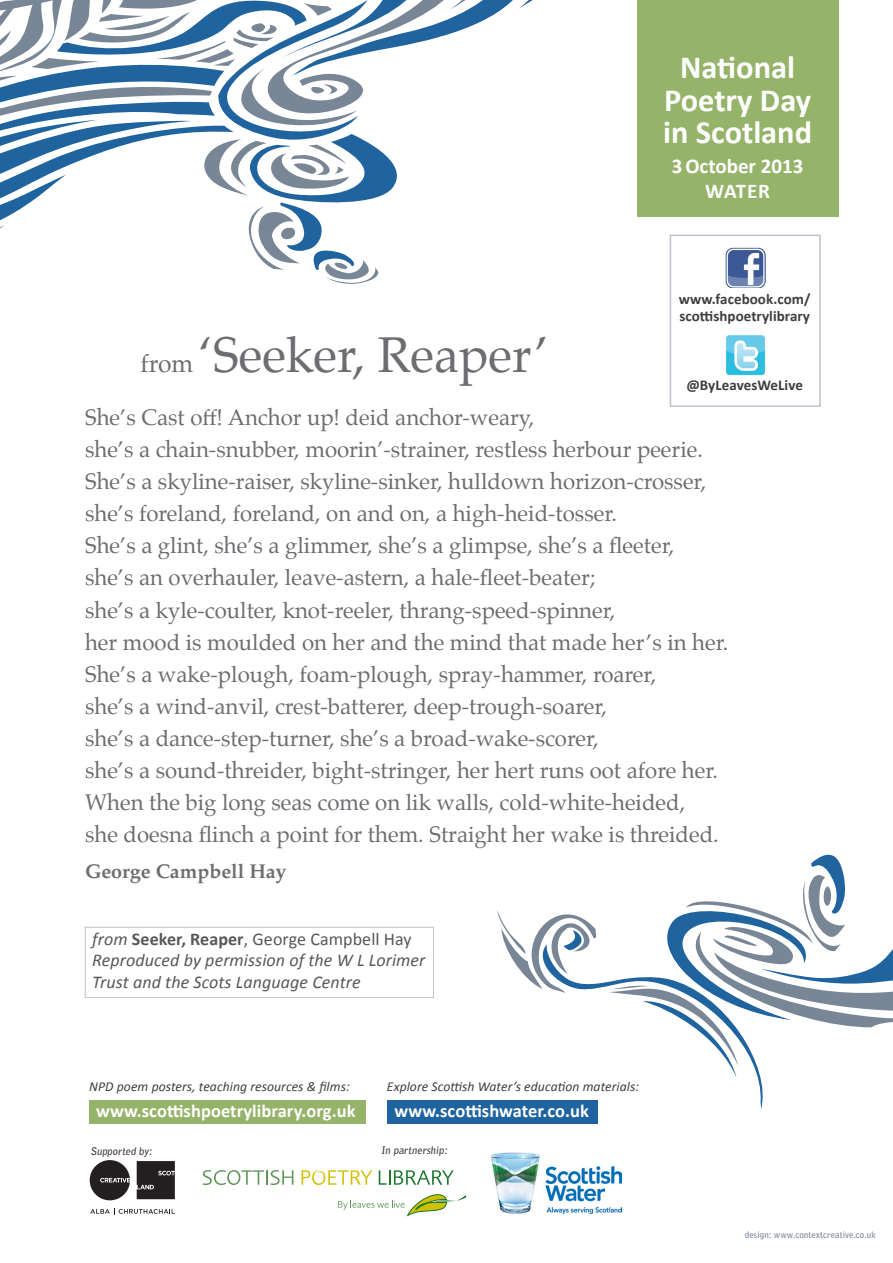
<style>
.page{position:relative;width:893px;height:1263px;background:#fff}
.page>*{position:absolute;margin:0;border:0;box-sizing:border-box;transform-origin:0 0}
.t1{font:49.35px "Palatino";color:#6c6d70}
.t2{font:700 32.4px "Calibri";color:#fff}
.t3{font:22.2px "Palatino";color:#6c6d70}
.t4{font:700 21px/25.2px "Calibri";color:#fff;text-align:center}
.t5{font:700 19.65px "Palatino";color:#6c6d70}
.t6{font:700 18.45px "Calibri";letter-spacing:.005em;color:#fff}
.t7{font:italic 18px/21.6px "Calibri";letter-spacing:.005em;color:#57585a}
.t8{font:18px "Calibri";letter-spacing:.005em;color:#57585a}
.t9{font:700 15px/16.5px "Calibri";letter-spacing:.005em;color:#3e3e3f}
.t10{font:italic 13.65px "Calibri";letter-spacing:.005em;color:#3e3e3f}
.t11{font:700 10.5px "Bell Gothic Std";color:#3e3e3f}
.t12{font:700 9px "Bell Gothic Std";color:#798696}
.s1{font-size:24.6px}
.s2{font-style:italic}
.s3{font-weight:700}
</style>
<div class="page">
<div style="left:637px;top:0;width:202px;height:216px;background:#95b46a"></div>
<img style="left:726px;top:335px;width:39px;height:40px">
<img style="left:725px;top:248px;width:40px;height:39px">
<svg style="left:0;top:0;width:533px;height:284px"></svg>
<svg style="left:497px;top:854px;width:396px;height:256px"></svg>
<svg style="left:203px;top:1170px;width:90px;height:15px"></svg>
<svg style="left:302px;top:1170px;width:164px;height:46px"></svg>
<svg style="left:90px;top:1160px;width:85px;height:40px"></svg>
<svg style="left:90px;top:1208px;width:85px;height:6px"></svg>
<img style="left:492px;top:1153px;width:130px;height:60px">
<div style="left:387px;top:1100px;width:210px;height:23px;background:#1f639f"></div>
<div style="left:89px;top:1100px;width:276px;height:23px;background:#95b46a"></div>
<p class="t2" style="left:680px;top:47px;width:116px">National</p>
<p class="t2" style="left:664px;top:79px;width:148px">Poetry Day</p>
<p class="t2" style="left:663px;top:112px;width:150px">in Scotland</p>
<p class="t4" style="left:672px;top:153px;width:133px">3October 2013<br>WATER</p>
<p class="t9" style="left:679px;top:291px;width:133px">www.facebook.com/ scottishpoetrylibrary</p>
<p class="t1" style="left:140px;top:314px;width:410px"><span class="s1">from</span> ‘Seeker, Reaper’</p>
<p class="t3" style="left:85px;top:399px;width:451px">She’s Cast off! Anchor up! deid anchor-weary,</p>
<p class="t3" style="left:85px;top:431px;width:619px">she’s a chain-snubber, moorin’-strainer, restless herbour peerie.</p>
<p class="t3" style="left:85px;top:463px;width:623px">She’s a skyline-raiser, skyline-sinker, hulldown horizon-crosser,</p>
<p class="t3" style="left:85px;top:495px;width:534px">she’s foreland, foreland, on and on, a high-heid-tosser.</p>
<p class="t3" style="left:85px;top:527px;width:591px">She’s a glint, she’s a glimmer, she’s a glimpse, she’s a fleeter,</p>
<p class="t3" style="left:85px;top:559px;width:512px">she’s an overhauler, leave-astern, a hale-fleet-beater;</p>
<p class="t3" style="left:85px;top:591px;width:532px">she’s a kyle-coulter, knot-reeler, thrang-speed-spinner,</p>
<p class="t3" style="left:85px;top:623px;width:645px">her mood is moulded on her and the mind that made her’s in her.</p>
<p class="t3" style="left:85px;top:655px;width:573px">She’s a wake-plough, foam-plough, spray-hammer, roarer,</p>
<p class="t3" style="left:85px;top:688px;width:524px">she’s a wind-anvil, crest-batterer, deep-trough-soarer,</p>
<p class="t3" style="left:85px;top:720px;width:515px">she’s a dance-step-turner, she’s a broad-wake-scorer,</p>
<p class="t3" style="left:85px;top:752px;width:634px">she’s a sound-threider, bight-stringer, her hert runs oot afore her.</p>
<p class="t3" style="left:85px;top:784px;width:602px">When the big long seas come on lik walls, cold-white-heided,</p>
<p class="t3" style="left:85px;top:816px;width:635px">she doesna flinch a point for them. Straight her wake is threided.</p>
<p class="t5" style="left:85px;top:855px;width:203px">George Campbell Hay</p>
<p class="t9" style="left:686px;top:376px;width:118px">@ByLeavesWeLive</p>
<p class="t8" style="left:92px;top:927px;width:321px"><span class="s2">from</span> <span class="s3">Seeker, Reaper</span>, George Campbell Hay</p>
<p class="t7" style="left:92px;top:949px;width:335px">Reproduced by permission of the W L Lorimer<br>Trust and the Scots Language Centre</p>
<p class="t10" style="left:89px;top:1077px;width:262px">NPD poem posters, teaching resources &amp; films:</p>
<p class="t6" style="left:96px;top:1099px;width:261px">www.scottishpoetrylibrary.org.uk</p>
<p class="t10" style="left:387px;top:1077px;width:254px">Explore Scottish Water’s education materials:</p>
<p class="t6" style="left:395px;top:1099px;width:196px">www.scottishwater.co.uk</p>
<p class="t11" style="left:90px;top:1145px;width:65px">Supported by:</p>
<p class="t11" style="left:381px;top:1144px;width:69px">In partnership:</p>
<p class="t12" style="left:745px;top:1229px;width:133px">design: www.contextcreative.co.uk</p>
</div>
